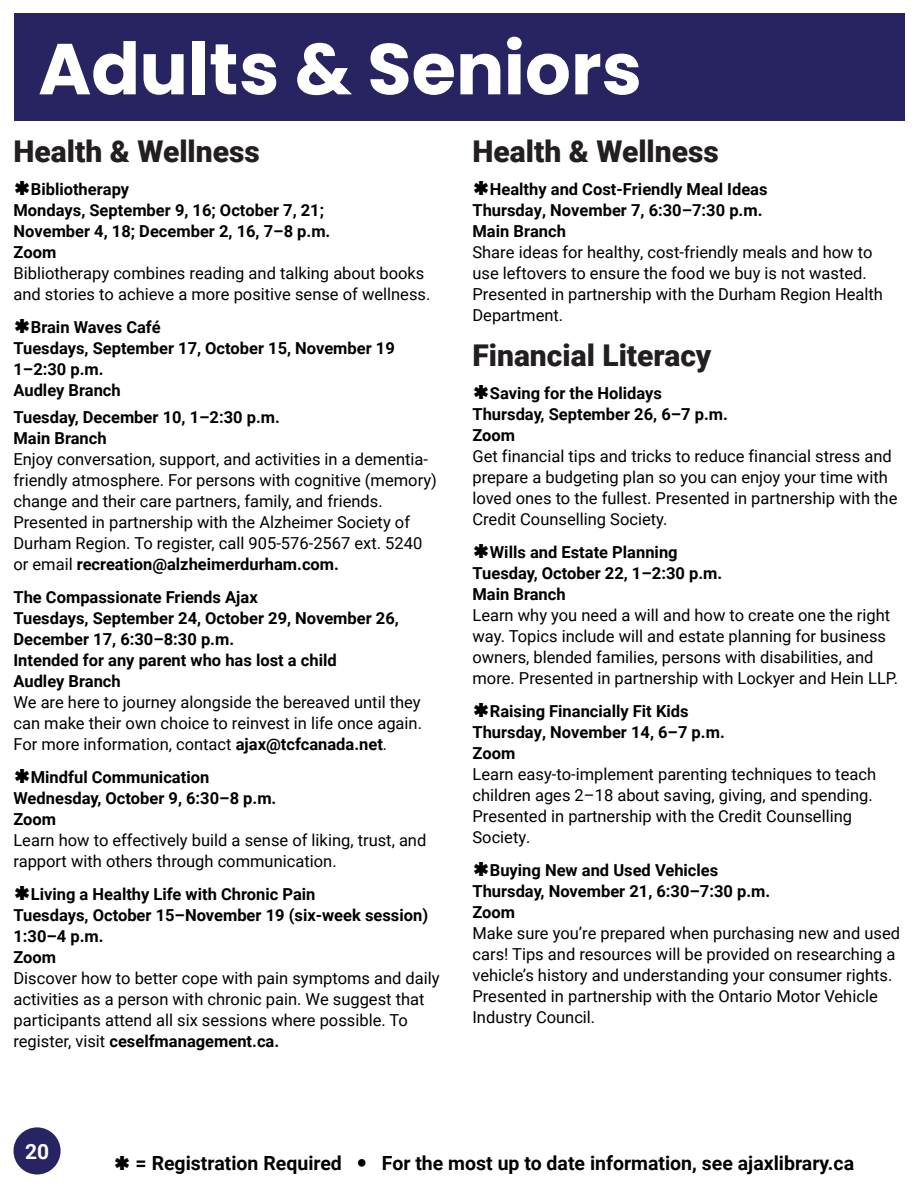
<style>
.page{position:relative;width:918px;height:1188px;background:#fff}
.page>*{position:absolute;margin:0;border:0;box-sizing:border-box;transform-origin:0 0}
.t1{font:700 72px "Poppins";color:#fff}
.t2{font:900 30px "Roboto";color:#231f20}
.t3{font:700 21px "Roboto";color:#fff}
.t4{font:700 19.5px "Roboto";color:#000001}
.t5{font:16.5px/21px "Roboto";color:#000001}
.t6{font:700 16.5px/21px "Roboto";color:#000001}
.s1{font-weight:700}
</style>
<div class="page">
<div style="left:14px;top:1127px;width:47px;height:47px;background:#272461;border-radius:50%"></div>
<div style="left:14px;top:13px;width:891px;height:108px;background:#272461"></div>
<h1 class="t1" style="left:38px;top:27px;width:605px">Adults &amp; Seniors</h1>
<h2 class="t2" style="left:13px;top:130px;width:248px">Health &amp; Wellness</h2>
<p class="t6" style="left:13px;top:178px;width:318px;text-indent:17px">Bibliotherapy<br>Mondays, September 9, 16; October 7, 21;<br>November 4, 18; December 2, 16, 7–8 p.m.<br>Zoom</p>
<p class="t5" style="left:13px;top:262px;width:418px">Bibliotherapy combines reading and talking about books and stories to achieve a more positive sense of wellness.</p>
<p class="t6" style="left:13px;top:316px;width:383px;text-indent:17px">Brain Waves Café<br>Tuesdays, September 17, October 15, November 19<br>1–2:30 p.m.<br>Audley Branch</p>
<p class="t6" style="left:13px;top:406px;width:268px">Tuesday, December 10, 1–2:30 p.m.<br>Main Branch</p>
<p class="t5" style="left:13px;top:448px;width:425px">Enjoy conversation, support, and activities in a dementia&shy;friendly atmosphere. For persons with cognitive (memory) change and their care partners, family, and friends.<br>Presented in partnership with the Alzheimer Society of Durham Region. To register, call 905-576-2567 ext. 5240 or email <span class="s1">recreation@alzheimerdurham.com.</span></p>
<p class="t6" style="left:13px;top:586px;width:387px">The Compassionate Friends Ajax<br>Tuesdays, September 24, October 29, November 26, December 17, 6:30–8:30 p.m.<br>Intended for any parent who has lost a child<br>Audley Branch</p>
<p class="t5" style="left:13px;top:691px;width:410px;text-align:justify">We are here to journey alongside the bereaved until they can make their own choice to reinvest in life once again.<br>For more information, contact <span class="s1">ajax@tcfcanada.net</span>.</p>
<p class="t6" style="left:13px;top:766px;width:264px;text-indent:17px">Mindful Communication<br>Wednesday, October 9, 6:30–8 p.m.<br>Zoom</p>
<p class="t5" style="left:13px;top:829px;width:414px">Learn how to effectively build a sense of liking, trust, and rapport with others through communication.</p>
<p class="t6" style="left:13px;top:883px;width:416px;text-indent:17px">Living a Healthy Life with Chronic Pain<br>Tuesdays, October 15–November 19 (six-week session)<br>1:30–4 p.m.<br>Zoom</p>
<p class="t5" style="left:13px;top:967px;width:428px">Discover how to better cope with pain symptoms and daily activities as a person with chronic pain. We suggest that participants attend all six sessions where possible. To register, visit <span class="s1">ceselfmanagement.ca.</span></p>
<h2 class="t2" style="left:472px;top:130px;width:248px">Health &amp; Wellness</h2>
<p class="t6" style="left:472px;top:178px;width:297px;text-indent:17px">Healthy and Cost-Friendly Meal Ideas<br>Thursday, November 7, 6:30–7:30 p.m.<br>Main Branch</p>
<p class="t5" style="left:472px;top:241px;width:412px">Share ideas for healthy, cost-friendly meals and how to use leftovers to ensure the food we buy is not wasted.<br>Presented in partnership with the Durham Region Health Department.</p>
<h2 class="t2" style="left:472px;top:334px;width:241px">Financial Literacy</h2>
<p class="t6" style="left:472px;top:382px;width:257px;text-indent:17px">Saving for the Holidays<br>Thursday, September 26, 6–7 p.m.<br>Zoom</p>
<p class="t5" style="left:472px;top:445px;width:426px">Get financial tips and tricks to reduce financial stress and prepare a budgeting plan so you can enjoy your time with loved ones to the fullest. Presented in partnership with the Credit Counselling Society.</p>
<p class="t6" style="left:472px;top:541px;width:251px;text-indent:17px">Wills and Estate Planning<br>Tuesday, October 22, 1–2:30 p.m.<br>Main Branch</p>
<p class="t5" style="left:472px;top:604px;width:427px">Learn why you need a will and how to create one the right way. Topics include will and estate planning for business owners, blended families, persons with disabilities, and more. Presented in partnership with Lockyer and Hein LLP.</p>
<p class="t6" style="left:472px;top:700px;width:254px;text-indent:17px">Raising Financially Fit Kids<br>Thursday, November 14, 6–7 p.m.<br>Zoom</p>
<p class="t5" style="left:472px;top:763px;width:405px">Learn easy-to-implement parenting techniques to teach children ages 2–18 about saving, giving, and spending.<br>Presented in partnership with the Credit Counselling Society.</p>
<p class="t6" style="left:472px;top:859px;width:299px;text-indent:17px">Buying New and Used Vehicles<br>Thursday, November 21, 6:30–7:30 p.m.<br>Zoom</p>
<p class="t5" style="left:472px;top:922px;width:429px">Make sure you’re prepared when purchasing new and used cars! Tips and resources will be provided on researching a vehicle’s history and understanding your consumer rights.<br>Presented in partnership with the Ontario Motor Vehicle Industry Council.</p>
<p class="t3" style="left:25px;top:1137px;width:26px">20</p>
<p class="t4" style="left:136px;top:1150px;width:208px">= Registration Required</p>
<p class="t4" style="left:382px;top:1150px;width:474px">For the most up to date information, see ajaxlibrary.ca</p>
</div>
